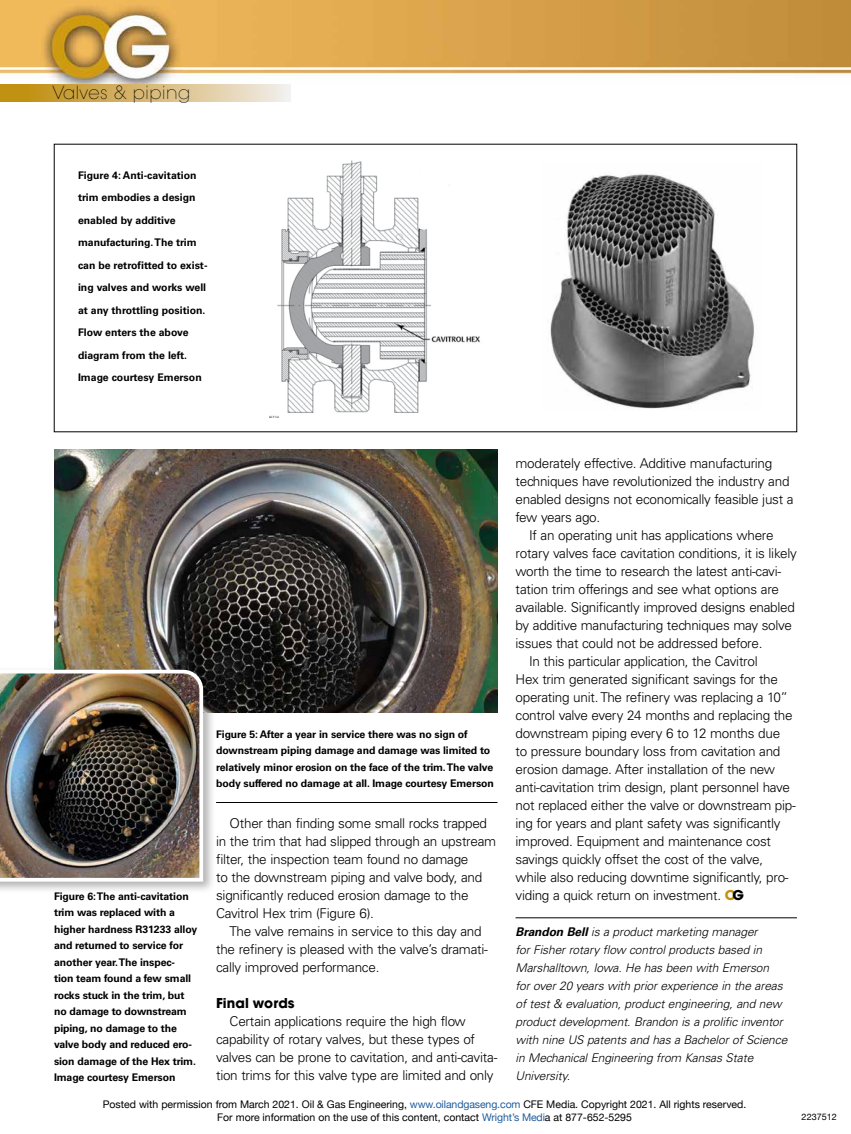
<style>
.page{position:relative;width:851px;height:1134px;background:#fff}
.page>*{position:absolute;margin:0;border:0;box-sizing:border-box;transform-origin:0 0}
.t1{font:200 18px "ITC Avant Garde Std";letter-spacing:.03em;color:#000}
.t2{font:300 13.5px/18px "Univers LT Std";letter-spacing:-.02em;color:#000}
.t3{font:700 13.5px "ITC Avant Garde Std";letter-spacing:.005em;color:#000}
.t4{font:italic 300 12px/18px "Univers LT Std";letter-spacing:-.01em;color:#000}
.t5{font:700 10.5px/16.5px "Univers LT Std";letter-spacing:-.01em;color:#000}
.t6{font:10.5px/13.5px "Helvetica Neue";color:#000;text-align:center}
.t7{font:9px "Helvetica Neue";letter-spacing:.005em;color:#000}
.s1{font-family:"ITC Avant Garde Std";font-weight:700;color:#c19211}
.s2{font-family:"ITC Avant Garde Std";font-weight:700}
.s3{font-weight:700}
.s4{color:#215e9e}
</style>
<div class="page">
<div style="left:0;top:83px;width:291px;height:18px;background:linear-gradient(to right,#bd8801,#f2eceb)"></div>
<img style="left:0;top:0;width:850px;height:83px">
<hr style="left:515px;top:918px;width:281px;height:1px;background:#000">
<img style="left:54px;top:450px;width:443px;height:262px">
<img style="left:269px;top:160px;width:211px;height:258px">
<div style="left:0;top:666px;width:216px;height:228px;background:#000;opacity:.3"></div>
<img style="left:0;top:668px;width:205px;height:216px">
<img style="left:550px;top:174px;width:204px;height:235px">
<hr style="left:216px;top:802px;width:281px;height:1px;background:#000">
<h1 class="t1" style="left:52px;top:82px;width:139px">Valves &amp; piping</h1>
<p class="t5" style="left:78px;top:164px;width:131px;line-height:22.5px">Figure 4: Anti-cavitation trim embodies a design enabled by additive manufacturing. The trim can be retrofitted to exist&shy;ing valves and works well at any throttling position.<br>Flow enters the above diagram from the left.<br>Image courtesy Emerson</p>
<p class="t5" style="left:54px;top:888px;width:145px">Figure 6: The anti-cavitation trim was replaced with a higher hardness R31233 alloy and returned to service for another year. The inspec-<br>tion team found a few small rocks stuck in the trim, but no damage to downstream piping, no damage to the valve body and reduced ero&shy;sion damage of the Hex trim.<br>Image courtesy Emerson</p>
<p class="t5" style="left:216px;top:726px;width:279px">Figure 5: After a year in service there was no sign of downstream piping damage and damage was limited to relatively minor erosion on the face of the trim. The valve body suffered no damage at all. Image courtesy Emerson</p>
<p class="t2" style="left:216px;top:814px;width:281px;text-indent:14px">Other than finding some small rocks trapped in the trim that had slipped through an upstream filter, the inspection team found no damage<br>to the downstream piping and valve body, and significantly reduced erosion damage to the Cavitrol Hex trim (Figure 6).</p>
<p class="t2" style="left:216px;top:922px;width:273px;text-indent:14px">The valve remains in service to this day and the refinery is pleased with the valve’s dramati&shy;cally improved performance.</p>
<p class="t3" style="left:216px;top:994px;width:80px">Final words</p>
<p class="t2" style="left:216px;top:1012px;width:283px;text-indent:14px">Certain applications require the high flow capability of rotary valves, but these types of valves can be prone to cavitation, and anti-cavita&shy;tion trims for this valve type are limited and only</p>
<p class="t2" style="left:515px;top:454px;width:279px">moderately effective. Additive manufacturing techniques have revolutionized the industry and enabled designs not economically feasible just a few years ago.</p>
<p class="t2" style="left:529px;top:526px;width:246px">If an operating unit has applications where</p>
<p class="t2" style="left:515px;top:544px;width:283px">rotary valves face cavitation conditions, it is likely</p>
<p class="t2" style="left:515px;top:562px;width:267px">worth the time to research the latest anti-cavi-</p>
<p class="t2" style="left:515px;top:580px;width:265px">tation trim offerings and see what options are</p>
<p class="t2" style="left:515px;top:598px;width:281px">available. Significantly improved designs enabled</p>
<p class="t2" style="left:515px;top:616px;width:278px">by additive manufacturing techniques may solve</p>
<p class="t2" style="left:515px;top:634px;width:248px">issues that could not be addressed before.</p>
<p class="t2" style="left:529px;top:652px;width:230px">In this particular application, the Cavitrol</p>
<p class="t2" style="left:515px;top:670px;width:264px">Hex trim generated significant savings for the</p>
<p class="t2" style="left:515px;top:688px;width:274px">operating unit. The refinery was replacing a 10”</p>
<p class="t2" style="left:515px;top:706px;width:279px">control valve every 24 months and replacing the</p>
<p class="t2" style="left:515px;top:724px;width:266px">downstream piping every 6 to 12 months due</p>
<p class="t2" style="left:515px;top:742px;width:266px">to pressure boundary loss from cavitation and</p>
<p class="t2" style="left:515px;top:760px;width:261px">erosion damage. After installation of the new</p>
<p class="t2" style="left:515px;top:778px;width:276px">anti-cavitation trim design, plant personnel have</p>
<p class="t2" style="left:515px;top:796px;width:282px">not replaced either the valve or downstream pip-</p>
<p class="t2" style="left:515px;top:814px;width:266px">ing for years and plant safety was significantly</p>
<p class="t2" style="left:515px;top:832px;width:257px">improved. Equipment and maintenance cost</p>
<p class="t2" style="left:515px;top:850px;width:249px">savings quickly offset the cost of the valve,</p>
<p class="t2" style="left:515px;top:868px;width:274px">while also reducing downtime significantly, pro-</p>
<p class="t2" style="left:515px;top:886px;width:230px">viding a quick return on investment. <span class="s1">O</span><span class="s2">G</span></p>
<p class="t4" style="left:515px;top:923px;width:273px"><span class="s3">Brandon Bell</span> is a product marketing manager<br>for Fisher rotary flow control products based in Marshalltown, Iowa. He has been with Emerson<br>for over 20 years with prior experience in the areas of test &amp; evaluation, product engineering, and new product development. Brandon is a prolific inventor with nine US patents and has a Bachelor of Science in Mechanical Engineering from Kansas State University.</p>
<p class="t6" style="left:103px;top:1098px;width:645px">Posted with permission from March 2021. Oil &amp; Gas Engineering, <span class="s4">www.oilandgaseng.com</span> CFE Media. Copyright 2021. All rights reserved.<br>For more information on the use of this content, contact <span class="s4">Wright’s Medi</span>a at 877-652-5295</p>
<p class="t7" style="left:801px;top:1111px;width:37px">2237512</p>
</div>
